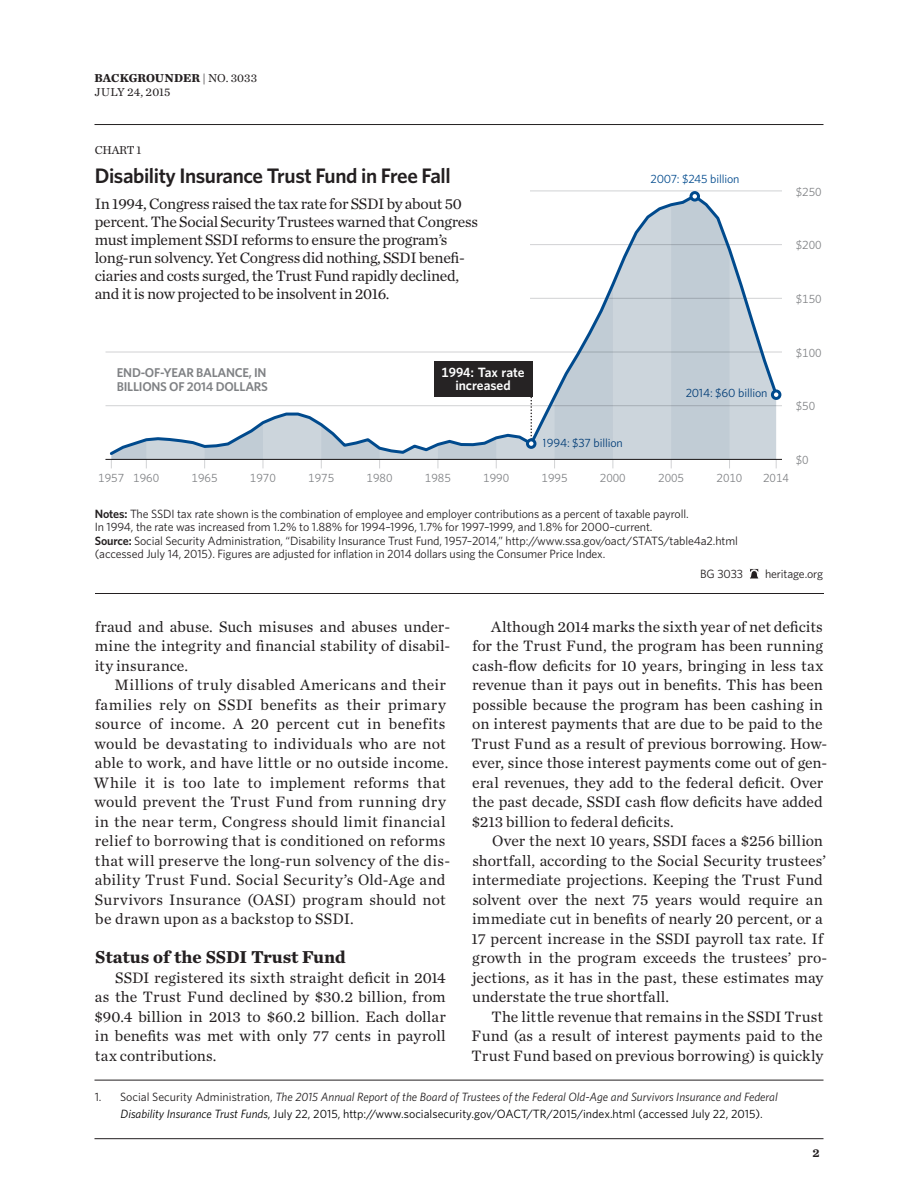
<style>
.page{position:relative;width:918px;height:1188px;background:#fff}
.page>*{position:absolute;margin:0;border:0;box-sizing:border-box;transform-origin:0 0}
.t1{font:600 21px "Whitney";letter-spacing:-.02em;color:#231f20}
.Main_Header{font:700 18px "Chronicle Text G1";color:#231f20}
.Body_Text{font:15.75px/19.5px "Chronicle Text G1";letter-spacing:.005em;color:#231f20;text-align:justify}
.Body_Text-2{font:15.75px/18px "Chronicle Text G1";letter-spacing:-.02em;color:#231f20}
.t2{font:600 13.5px/12.8px "Whitney";color:#fff;text-align:center}
.t3{font:600 12.75px/14.2px "Whitney";letter-spacing:-.02em;color:#808285}
.t4{font:12px/13.5px "Whitney";letter-spacing:-.01em;color:#231f20}
.Footnote_Endnote_1st{font:italic 12px/16.2px "Whitney";color:#231f20}
.t5{font:12px "Whitney";color:#808285}
.t6{font:12px "Whitney";letter-spacing:-.01em;color:#004a8d}
.t7{font:700 12px "Chronicle Text G1";letter-spacing:.005em;color:#231f20}
.t8{font:12px "Chronicle Text G1";letter-spacing:.015em;color:#231f20}
.t9{font:12px "Chronicle Text G1";letter-spacing:-.015em;color:#231f20}
.s1{font-weight:400}
.s2{font-weight:600}
.s3{font-style:normal}
.s4{color:#000}
.s5{font-style:normal;color:#000}
</style>
<div class="page">
<hr style="left:94px;top:1138px;width:730px;height:1px;background:#231f20">
<hr style="left:94px;top:124px;width:730px;height:1px;background:#231f20">
<hr style="left:94px;top:1080px;width:730px;height:1px;background:#231f20">
<hr style="left:106px;top:459px;width:676px;height:1px;background:#231f20">
<hr style="left:106px;top:405px;width:676px;height:1px;background:#d1d2d4">
<hr style="left:106px;top:352px;width:676px;height:1px;background:#d1d2d4">
<hr style="left:106px;top:298px;width:676px;height:1px;background:#d1d2d4">
<hr style="left:106px;top:244px;width:676px;height:1px;background:#d1d2d4">
<hr style="left:106px;top:191px;width:676px;height:1px;background:#d1d2d4">
<svg style="left:107px;top:192px;width:673px;height:266px"></svg>
<svg style="left:750px;top:568px;width:10px;height:11px"></svg>
<hr style="left:95px;top:594px;width:729px;height:1px;background:#231f20">
<div style="left:95px;top:184px;width:435px;height:155px;background:#fff"></div>
<svg style="left:530px;top:397px;width:2px;height:41px"></svg>
<div style="left:434px;top:361px;width:98px;height:36px;background:#262324"></div>
<div style="left:691px;top:193px;width:8px;height:7px;background:#fff;border-radius:50%"></div>
<div style="left:690px;top:191px;width:10px;height:11px;border:3px solid #004a8d;border-radius:50%"></div>
<div style="left:527px;top:440px;width:8px;height:7px;background:#fff;border-radius:50%"></div>
<div style="left:526px;top:438px;width:10px;height:11px;border:3px solid #004a8d;border-radius:50%"></div>
<div style="left:772px;top:391px;width:8px;height:7px;background:#fff;border-radius:50%"></div>
<div style="left:771px;top:389px;width:10px;height:11px;border:3px solid #004a8d;border-radius:50%"></div>
<p class="t7" style="left:94px;top:68px;width:164px">BACKGROUNDER <span class="s1">| NO. 3033</span></p>
<p class="t8" style="left:94px;top:83px;width:77px">July 24, 2015</p>
<p class="t9" style="left:95px;top:141px;width:48px">CHART 1</p>
<p class="t1" style="left:95px;top:162px;width:358px">Disability Insurance Trust Fund in Free Fall</p>
<p class="Body_Text-2" style="left:95px;top:194px;width:385px">In 1994, Congress raised the tax rate for SSDI by about 50 percent. The Social Security Trustees warned that Congress must implement SSDI reforms to ensure the program’s long-run solvency. Yet Congress did nothing, SSDI benefi&shy;ciaries and costs surged, the Trust Fund rapidly declined, and it is now projected to be insolvent in 2016.</p>
<p class="t3" style="left:117px;top:365px;width:153px">END-OF-YEAR BALANCE, IN<br>BILLIONS OF 2014 DOLLARS</p>
<p class="t2" style="left:441px;top:366px;width:85px">1994: Tax rate increased</p>
<p class="t6" style="left:543px;top:435px;width:82px">1994: $37 billion</p>
<p class="t6" style="left:650px;top:170px;width:91px">2007: $245 billion</p>
<p class="t6" style="left:685px;top:385px;width:84px">2014: $60 billion</p>
<p class="t5" style="left:796px;top:183px;width:27px">$250</p>
<p class="t5" style="left:796px;top:237px;width:27px">$200</p>
<p class="t5" style="left:796px;top:291px;width:27px">$150</p>
<p class="t5" style="left:796px;top:345px;width:27px">$100</p>
<p class="t5" style="left:796px;top:398px;width:21px">$50</p>
<p class="t5" style="left:796px;top:452px;width:14px">$0</p>
<p class="t5" style="left:98px;top:470px;width:62px">1957 1960</p>
<p class="t5" style="left:192px;top:470px;width:27px">1965</p>
<p class="t5" style="left:250px;top:470px;width:27px">1970</p>
<p class="t5" style="left:308px;top:470px;width:27px">1975</p>
<p class="t5" style="left:367px;top:470px;width:27px">1980</p>
<p class="t5" style="left:425px;top:470px;width:27px">1985</p>
<p class="t5" style="left:483px;top:470px;width:27px">1990</p>
<p class="t5" style="left:542px;top:470px;width:27px">1995</p>
<p class="t5" style="left:600px;top:470px;width:27px">2000</p>
<p class="t5" style="left:658px;top:470px;width:27px">2005</p>
<p class="t5" style="left:717px;top:470px;width:27px">2010</p>
<p class="t5" style="left:763px;top:470px;width:27px">2014</p>
<p class="t4" style="left:95px;top:507px;width:645px"><span class="s2">Notes:</span> The SSDI tax rate shown is the combination of employee and employer contributions as a percent of taxable payroll.<br>In 1994, the rate was increased from 1.2% to 1.88% for 1994–1996, 1.7% for 1997–1999, and 1.8% for 2000–current.<br><span class="s2">Source:</span> Social Security Administration, “Disability Insurance Trust Fund, 1957–2014,” http://www.ssa.gov/oact/STATS/table4a2.html (accessed July 14, 2015). Figures are adjusted for inflation in 2014 dollars using the Consumer Price Index.</p>
<p class="t4" style="left:700px;top:567px;width:45px">BG 3033</p>
<p class="t4" style="left:765px;top:567px;width:60px">heritage.org</p>
<p class="Body_Text" style="left:95px;top:616px;width:357px">fraud and abuse. Such misuses and abuses under&shy;mine the integrity and financial stability of disabil&shy;ity insurance.</p>
<p class="Body_Text" style="left:94px;top:674px;width:358px;text-align:left;text-indent:21px">Millions of truly disabled Americans and their families rely on SSDI benefits as their primary source of income. A 20 percent cut in benefits would be devastating to individuals who are not able to work, and have little or no outside income.<br>While it is too late to implement reforms that would prevent the Trust Fund from running dry in the near term, Congress should limit financial relief to borrowing that is conditioned on reforms that will preserve the long-run solvency of the dis&shy;ability Trust Fund. Social Security’s Old-Age and Survivors Insurance (OASI) program should not be drawn upon as a backstop to SSDI.</p>
<p class="Main_Header" style="left:95px;top:942px;width:252px">Status of the SSDI Trust Fund</p>
<p class="Body_Text" style="left:94px;top:967px;width:353px;text-indent:21px">SSDI registered its sixth straight deficit in 2014 as the Trust Fund declined by $30.2 billion, from $90.4 billion in 2013 to $60.2 billion. Each dollar in benefits was met with only 77 cents in payroll tax contributions.</p>
<p class="Body_Text" style="left:471px;top:616px;width:357px;text-align:left;text-indent:20px">Although 2014 marks the sixth year of net deficits for the Trust Fund, the program has been running cash-flow deficits for 10 years, bringing in less tax revenue than it pays out in benefits. This has been possible because the program has been cashing in on interest payments that are due to be paid to the Trust Fund as a result of previous borrowing. How&shy;ever, since those interest payments come out of gen&shy;eral revenues, they add to the federal deficit. Over the past decade, SSDI cash flow deficits have added $213 billion to federal deficits.</p>
<p class="Body_Text" style="left:472px;top:830px;width:357px;text-align:left;text-indent:21px">Over the next 10 years, SSDI faces a $256 billion shortfall, according to the Social Security trustees’ intermediate projections. Keeping the Trust Fund solvent over the next 75 years would require an immediate cut in benefits of nearly 20 percent, or a 17 percent increase in the SSDI payroll tax rate. If growth in the program exceeds the trustees’ pro&shy;jections, as it has in the past, these estimates may understate the true shortfall.</p>
<p class="Body_Text" style="left:471px;top:1006px;width:354px;text-indent:20px">The little revenue that remains in the SSDI Trust Fund (as a result of interest payments paid to the Trust Fund based on previous borrowing) is quickly</p>
<p class="Footnote_Endnote_1st" style="left:121px;top:1089px;width:659px;text-indent:-26px"><span class="s3">1. Social Security Administration,</span> The 2015 Annual Report of the Board of Trustees of the Federal Old-Age and Survivors Insurance and Federal<br><span class="s4">Disability Insurance Trust Funds</span><span class="s5">, July 22, 2015, http://www.socialsecurity.gov/OACT/TR/2015/index.html (accessed July 22, 2015).</span></p>
<p class="t7" style="left:813px;top:1144px;width:9px">2</p>
</div>
